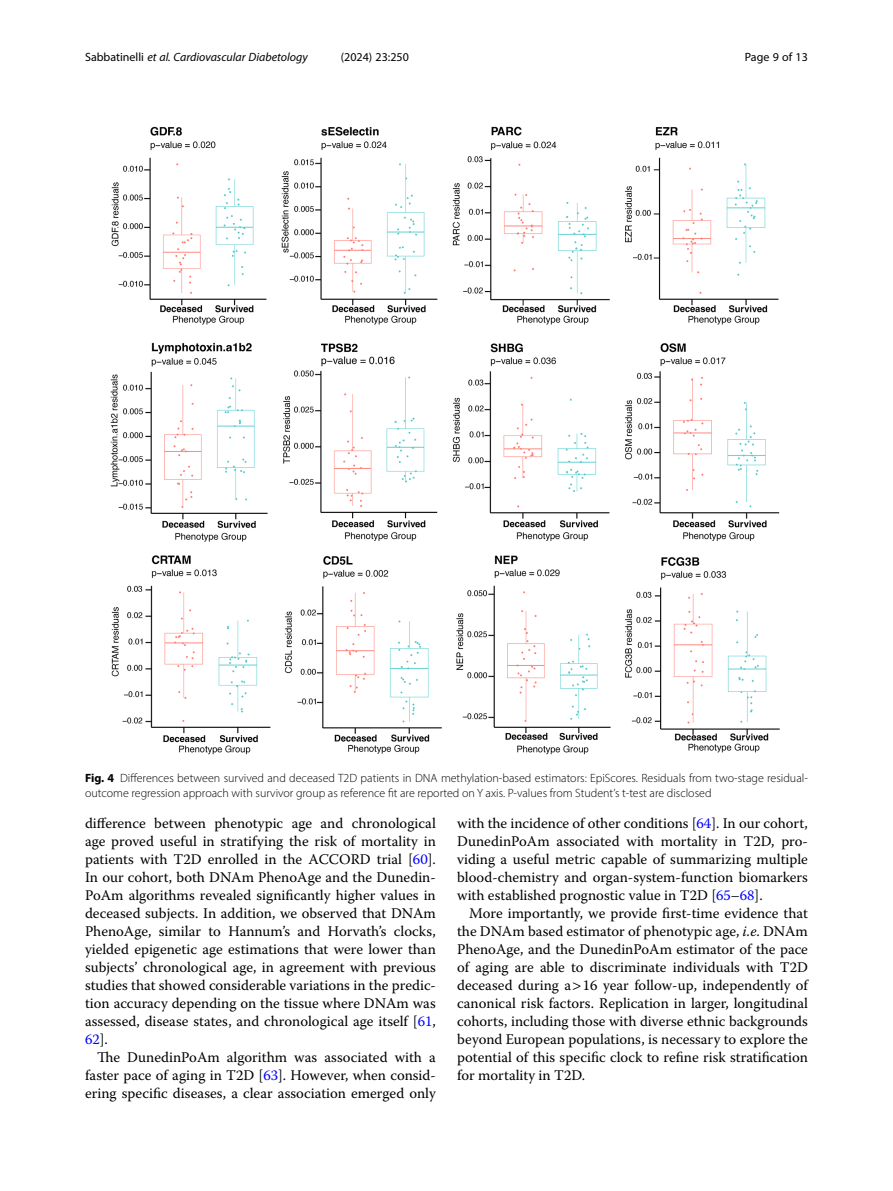
<style>
.page{position:relative;width:893px;height:1191px;background:#fff}
.page>*{position:absolute;margin:0;border:0;box-sizing:border-box;transform-origin:0 0}
.Body_Text_Indent{font:14.7px/18px "Warnock Pro";color:#000;text-align:justify}
.Figure_Caption{font:300 12px/15px "Myriad Pro";color:#000}
.t1{font:italic 12px "Myriad Pro";color:#000}
.t2{font:12px "Myriad Pro";color:#000}
.s1{font-style:normal}
.s2{font-weight:700}
.s3{color:#00f}
.s4{font-style:italic}
</style>
<div class="page">
<img style="left:111px;top:126px;width:669px;height:629px">
<p class="t1" style="left:85px;top:50px;width:224px"><span class="s1">Sabbatinelli</span> et al. Cardiovascular Diabetology</p>
<p class="t2" style="left:341px;top:50px;width:70px">(2024) 23:250</p>
<p class="t2" style="left:745px;top:50px;width:65px">Page 9 of 13</p>
<p class="Figure_Caption" style="left:85px;top:770px;width:724px"><span class="s2">Fig. 4</span> Differences between survived and deceased T2D patients in DNA methylation-based estimators: EpiScores. Residuals from two-stage residual&shy;outcome regression approach with survivor group as reference fit are reported on Y axis. P-values from Student’s t-test are disclosed</p>
<p class="Body_Text_Indent" style="left:85px;top:814px;width:352px">difference between phenotypic age and chronological age proved useful in stratifying the risk of mortality in patients with T2D enrolled in the ACCORD trial [<span class="s3">60</span>].<br>In our cohort, both DNAm PhenoAge and the Dunedin-PoAm algorithms revealed significantly higher values in deceased subjects. In addition, we observed that DNAm PhenoAge, similar to Hannum’s and Horvath’s clocks, yielded epigenetic age estimations that were lower than subjects’ chronological age, in agreement with previous studies that showed considerable variations in the predic&shy;tion accuracy depending on the tissue where DNAm was assessed, disease states, and chronological age itself [<span class="s3">61</span>, <span class="s3">62</span>].</p>
<p class="Body_Text_Indent" style="left:85px;top:1048px;width:352px;text-indent:12px">The DunedinPoAm algorithm was associated with a faster pace of aging in T2D [<span class="s3">63</span>]. However, when consid&shy;ering specific diseases, a clear association emerged only</p>
<p class="Body_Text_Indent" style="left:457px;top:814px;width:352px">with the incidence of other conditions [<span class="s3">64</span>]. In our cohort, DunedinPoAm associated with mortality in T2D, pro&shy;viding a useful metric capable of summarizing multiple blood-chemistry and organ-system-function biomarkers with established prognostic value in T2D [<span class="s3">65</span>–<span class="s3">68</span>].</p>
<p class="Body_Text_Indent" style="left:457px;top:904px;width:352px;text-indent:12px">More importantly, we provide first-time evidence that the DNAm based estimator of phenotypic age, <span class="s4">i.e</span>. DNAm PhenoAge, and the DunedinPoAm estimator of the pace of aging are able to discriminate individuals with T2D deceased during a 16 year follow-up, independently of canonical risk factors. Replication in larger, longitudinal cohorts, including those with diverse ethnic backgrounds beyond European populations, is necessary to explore the potential of this specific clock to refine risk stratification for mortality in T2D.</p>
</div>
